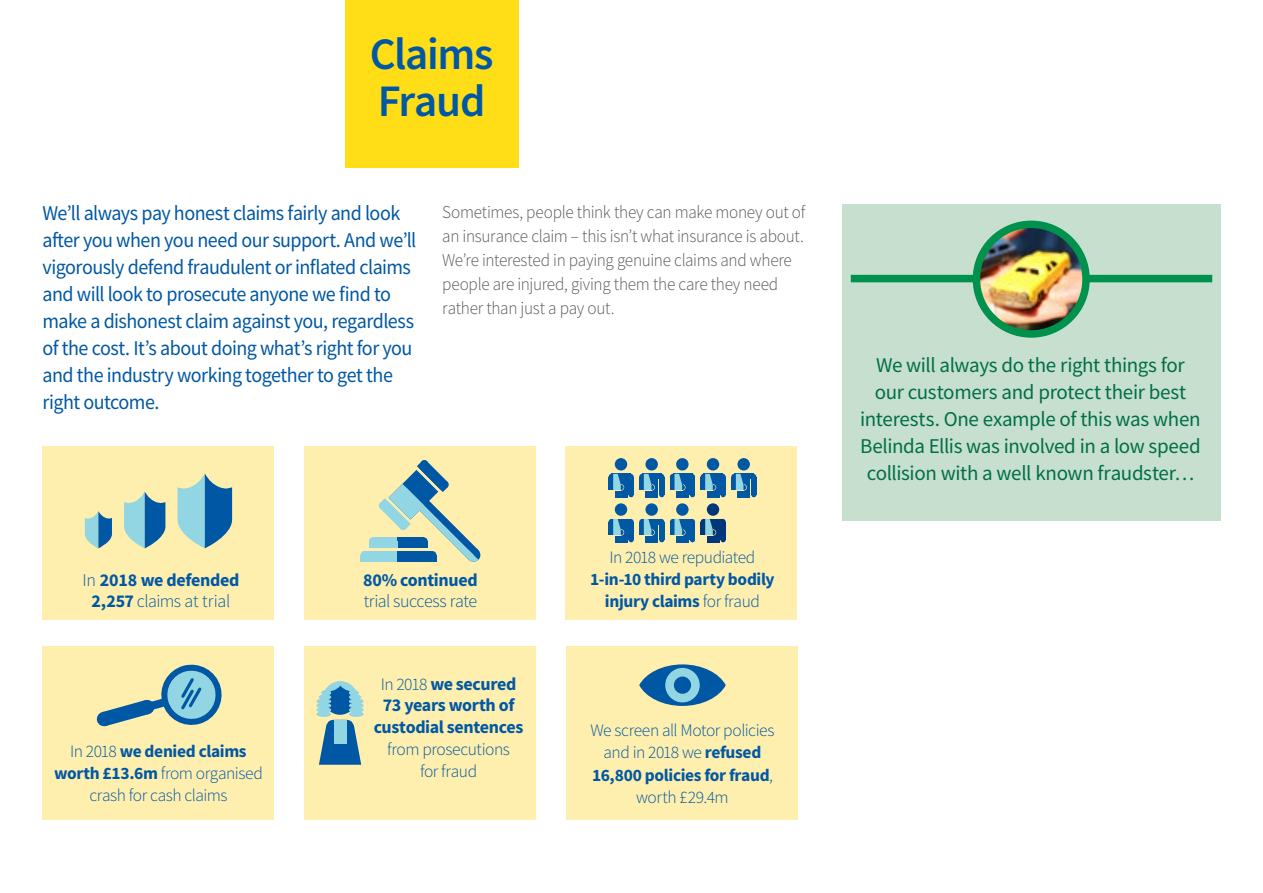
<style>
.page{position:relative;width:1263px;height:893px;background:#fff}
.page>*{position:absolute;margin:0;border:0;box-sizing:border-box;transform-origin:0 0}
.t1{font:600 45px/46.8px "Source Sans Pro";letter-spacing:-.03em;color:#0058a4}
.t2{font:21px/27px "Source Sans Pro";letter-spacing:-.025em;color:#0058a4;scale:.96 1}
.t3{font:21px/27px "Source Sans Pro";letter-spacing:-.015em;color:#006f47;text-align:center}
.t4{font:300 18px/24px "Source Sans Pro";letter-spacing:-.02em;color:#58595b;scale:.96 1}
.t5{font:700 18px/21.6px "Source Sans Pro";letter-spacing:-.02em;color:#0058a4;text-align:center}
.t6{font:300 18px "Source Sans Pro";letter-spacing:-.03em;color:#0058a4}
.t7{font:300 17.4px/22.2px "Source Sans Pro";letter-spacing:-.025em;color:#0058a4;text-align:center}
.t8{font:700 17.4px/22.2px "Source Sans Pro";letter-spacing:-.02em;color:#0058a4;text-align:center}
.s1{font-weight:300}
.s2{font-weight:700}
.s3{font-weight:300;font-size:17.4px}
</style>
<div class="page">
<div style="left:345px;top:0;width:173px;height:167px;background:#ffde17"></div>
<div style="left:842px;top:204px;width:378px;height:316px;background:#c7dfcf"></div>
<img style="left:976px;top:224px;width:110px;height:109px">
<div style="left:973px;top:221px;width:117px;height:117px;border:8px solid #00914d;border-radius:50%"></div>
<div style="left:851px;top:275px;width:125px;height:7px;background:#00914d"></div>
<div style="left:1087px;top:275px;width:125px;height:7px;background:#00914d"></div>
<div style="left:43px;top:446px;width:231px;height:174px;background:#ffefae"></div>
<div style="left:305px;top:446px;width:231px;height:174px;background:#ffefae"></div>
<div style="left:565px;top:446px;width:232px;height:174px;background:#ffefae"></div>
<div style="left:43px;top:646px;width:231px;height:174px;background:#ffefae"></div>
<div style="left:305px;top:646px;width:231px;height:174px;background:#ffefae"></div>
<div style="left:567px;top:646px;width:231px;height:174px;background:#ffefae"></div>
<svg style="left:85px;top:511px;width:27px;height:37px"></svg>
<svg style="left:177px;top:473px;width:55px;height:75px"></svg>
<svg style="left:124px;top:491px;width:41px;height:57px"></svg>
<div style="left:360px;top:555px;width:37px;height:7px;background:#92d6e3"></div>
<div style="left:360px;top:551px;width:8px;height:7px;background:#92d6e3;border-radius:50%"></div>
<div style="left:369px;top:541px;width:28px;height:7px;background:#92d6e3"></div>
<div style="left:369px;top:537px;width:7px;height:8px;background:#92d6e3;border-radius:50%"></div>
<svg style="left:379px;top:460px;width:102px;height:102px"></svg>
<div style="left:364px;top:551px;width:33px;height:11px;background:#92d6e3"></div>
<div style="left:373px;top:537px;width:24px;height:11px;background:#92d6e3"></div>
<div style="left:615px;top:458px;width:12px;height:12px;background:#0058a4;border-radius:50%"></div>
<div style="left:608px;top:474px;width:7px;height:6px;background:#0058a4;border-radius:50%"></div>
<div style="left:608px;top:477px;width:6px;height:13px;background:#0058a4"></div>
<div style="left:645px;top:458px;width:13px;height:12px;background:#0058a4;border-radius:50%"></div>
<div style="left:676px;top:458px;width:12px;height:12px;background:#0058a4;border-radius:50%"></div>
<svg style="left:613px;top:474px;width:82px;height:23px"></svg>
<div style="left:707px;top:458px;width:12px;height:12px;background:#0058a4;border-radius:50%"></div>
<div style="left:700px;top:474px;width:7px;height:6px;background:#0058a4;border-radius:50%"></div>
<div style="left:700px;top:477px;width:6px;height:13px;background:#0058a4"></div>
<div style="left:737px;top:458px;width:13px;height:12px;background:#0058a4;border-radius:50%"></div>
<svg style="left:705px;top:474px;width:52px;height:23px"></svg>
<div style="left:615px;top:503px;width:12px;height:13px;background:#0058a4;border-radius:50%"></div>
<div style="left:608px;top:519px;width:7px;height:6px;background:#0058a4;border-radius:50%"></div>
<div style="left:608px;top:522px;width:6px;height:13px;background:#0058a4"></div>
<div style="left:645px;top:503px;width:13px;height:13px;background:#0058a4;border-radius:50%"></div>
<div style="left:676px;top:503px;width:12px;height:13px;background:#0058a4;border-radius:50%"></div>
<svg style="left:613px;top:519px;width:82px;height:24px"></svg>
<div style="left:707px;top:503px;width:12px;height:13px;background:#00377b;border-radius:50%"></div>
<div style="left:700px;top:519px;width:7px;height:6px;background:#00377b;border-radius:50%"></div>
<div style="left:700px;top:522px;width:6px;height:13px;background:#00377b"></div>
<svg style="left:705px;top:519px;width:21px;height:24px"></svg>
<svg style="left:96px;top:664px;width:126px;height:63px"></svg>
<div style="left:324px;top:682px;width:32px;height:33px;background:#0058a4;border-radius:50%"></div>
<svg style="left:319px;top:720px;width:42px;height:45px"></svg>
<div style="left:316px;top:698px;width:15px;height:6px;background:#92d6e3;border-radius:50%"></div>
<div style="left:319px;top:694px;width:12px;height:6px;background:#92d6e3;border-radius:50%"></div>
<div style="left:321px;top:690px;width:10px;height:6px;background:#92d6e3;border-radius:50%"></div>
<svg style="left:324px;top:681px;width:32px;height:10px"></svg>
<div style="left:316px;top:711px;width:15px;height:6px;background:#92d6e3;border-radius:50%"></div>
<div style="left:316px;top:707px;width:15px;height:6px;background:#92d6e3;border-radius:50%"></div>
<div style="left:316px;top:703px;width:15px;height:5px;background:#92d6e3;border-radius:50%"></div>
<div style="left:349px;top:698px;width:15px;height:6px;background:#92d6e3;border-radius:50%"></div>
<div style="left:349px;top:694px;width:12px;height:6px;background:#92d6e3;border-radius:50%"></div>
<div style="left:349px;top:690px;width:10px;height:6px;background:#92d6e3;border-radius:50%"></div>
<div style="left:349px;top:711px;width:15px;height:6px;background:#92d6e3;border-radius:50%"></div>
<div style="left:349px;top:707px;width:15px;height:6px;background:#92d6e3;border-radius:50%"></div>
<div style="left:349px;top:703px;width:15px;height:5px;background:#92d6e3;border-radius:50%"></div>
<div style="left:334px;top:720px;width:12px;height:23px;background:#92d6e3"></div>
<svg style="left:639px;top:664px;width:87px;height:42px;fill:#0058a4"></svg>
<div style="left:665px;top:668px;width:35px;height:34px;background:#92d6e3;border-radius:50%"></div>
<div style="left:674px;top:676px;width:17px;height:18px;background:#0058a4;border-radius:50%"></div>
<h1 class="t1" style="left:370px;top:30px;width:125px">Claims<br>Fraud</h1>
<p class="t2" style="left:43px;top:199px;width:391px">We’ll always pay honest claims fairly and look after you when you need our support. And we’ll vigorously defend fraudulent or inflated claims and will look to prosecute anyone we find to make a dishonest claim against you, regardless of the cost. It’s about doing what’s right for you and the industry working together to get the right outcome.</p>
<p class="t4" style="left:442px;top:200px;width:380px">Sometimes, people think they can make money out of an insurance claim – this isn’t what insurance is about.<br>We’re interested in paying genuine claims and where people are injured, giving them the care they need rather than just a pay out.</p>
<p class="t5" style="left:83px;top:570px;width:158px;line-height:21px"><span class="s1">In</span> 2018 we defended<br>2,257 <span class="s1">claims at trial</span></p>
<p class="t5" style="left:363px;top:569px;width:116px">80% continued</p>
<p class="t6" style="left:364px;top:590px;width:115px">trial success rate</p>
<p class="t7" style="left:54px;top:740px;width:210px">In 2018 <span class="s2">we denied claims worth £13.6m</span> from organised crash for cash claims</p>
<p class="t5" style="left:374px;top:673px;width:151px"><span class="s3">In 2018</span> we secured<br>73 years worth of custodial sentences</p>
<p class="t7" style="left:387px;top:738px;width:124px">from prosecutions for fraud</p>
<p class="t7" style="left:609px;top:546px;width:147px">In 2018 we repudiated</p>
<p class="t8" style="left:590px;top:568px;width:186px">1-in-10 third party bodily injury claims <span class="s1">for fraud</span></p>
<p class="t7" style="left:590px;top:719px;width:185px">We screen all Motor policies and in 2018 we <span class="s2">refused<br>16,800 policies for fraud</span>, worth £29.4m</p>
<p class="t3" style="left:860px;top:351px;width:342px">We will always do the right things for our customers and protect their best interests. One example of this was when Belinda Ellis was involved in a low speed collision with a well known fraudster…</p>
</div>
